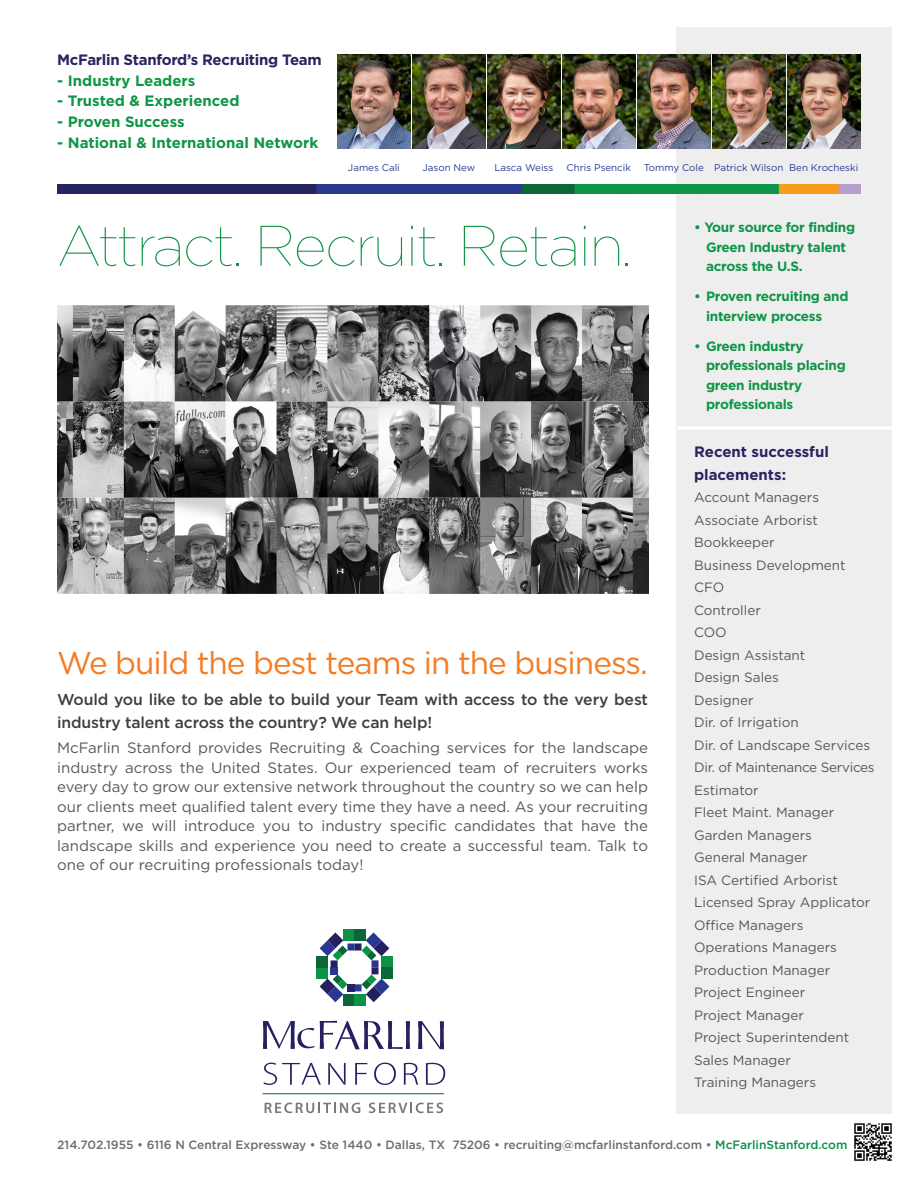
<style>
.page{position:relative;width:918px;height:1188px;background:#fff}
.page>*{position:absolute;margin:0;border:0;box-sizing:border-box;transform-origin:0 0}
.t1{font:100 57px "Gotham";letter-spacing:-.03em;color:#0f9547}
.t2{font:31.5px "Gotham";letter-spacing:-.03em;color:#f47b21}
.t3{font:500 15.75px/22.5px "Gotham";letter-spacing:-.01em;color:#3e3e3f}
.t4{font:15px/19.5px "Gotham";color:#57585a;text-align:justify}
.t5{font:700 15px "Gotham";color:#0f9547}
.t6{font:700 15px "Gotham";letter-spacing:-.02em;color:#282460}
.t7{font:700 15px/22.5px "Gotham";color:#282460}
.t8{font:13.5px/22.5px "Gotham";color:#57585a}
.t9{font:700 13.5px/19.5px "Gotham";letter-spacing:-.02em;color:#0f9547}
.t10{font:13.5px/22.5px "Gotham";letter-spacing:-.02em;color:#57585a}
.t11{font:500 12px "Gotham";color:#6c6d70}
.t12{font:9.75px "Gotham";color:#2b3a91}
.s1{color:#0e8e49}
</style>
<div class="page">
<img style="left:57px;top:306px;width:591px;height:287px">
<div style="left:676px;top:27px;width:216px;height:1087px;background:#eeeeef"></div>
<img style="left:57px;top:184px;width:803px;height:9px">
<svg style="left:263px;top:1063px;width:58px;height:22px"></svg>
<svg style="left:328px;top:1063px;width:18px;height:22px"></svg>
<svg style="left:355px;top:1063px;width:12px;height:22px"></svg>
<svg style="left:374px;top:1063px;width:22px;height:22px"></svg>
<svg style="left:404px;top:1063px;width:14px;height:22px"></svg>
<svg style="left:426px;top:1063px;width:19px;height:22px"></svg>
<div style="left:316px;top:967px;width:12px;height:12px;background:#0d9344"></div>
<div style="left:316px;top:956px;width:12px;height:11px;background:#0c6638"></div>
<div style="left:343px;top:929px;width:11px;height:11px;background:#0d9344"></div>
<div style="left:354px;top:929px;width:12px;height:11px;background:#0c6638"></div>
<div style="left:381px;top:956px;width:12px;height:11px;background:#0d9344"></div>
<div style="left:381px;top:967px;width:12px;height:12px;background:#0c6638"></div>
<div style="left:343px;top:995px;width:11px;height:11px;background:#0c6638"></div>
<div style="left:354px;top:995px;width:12px;height:11px;background:#0d9344"></div>
<svg style="left:320px;top:974px;width:28px;height:28px"></svg>
<svg style="left:320px;top:933px;width:28px;height:27px"></svg>
<svg style="left:362px;top:933px;width:27px;height:27px"></svg>
<svg style="left:362px;top:975px;width:28px;height:27px"></svg>
<div style="left:331px;top:967px;width:7px;height:7px;background:#283890"></div>
<div style="left:331px;top:960px;width:7px;height:7px;background:#252161"></div>
<div style="left:372px;top:960px;width:7px;height:7px;background:#283890"></div>
<div style="left:372px;top:967px;width:7px;height:7px;background:#252161"></div>
<div style="left:348px;top:944px;width:7px;height:7px;background:#283890"></div>
<div style="left:355px;top:944px;width:7px;height:7px;background:#252161"></div>
<div style="left:355px;top:984px;width:7px;height:7px;background:#283890"></div>
<div style="left:348px;top:984px;width:7px;height:7px;background:#252161"></div>
<svg style="left:418px;top:1021px;width:26px;height:28px"></svg>
<svg style="left:263px;top:1021px;width:147px;height:28px"></svg>
<svg style="left:265px;top:1103px;width:95px;height:10px"></svg>
<svg style="left:369px;top:1103px;width:74px;height:10px"></svg>
<hr style="left:263px;top:1094px;width:181px;height:1px;background:#0c6638">
<img style="left:787px;top:55px;width:73px;height:94px">
<img style="left:712px;top:55px;width:73px;height:94px">
<img style="left:637px;top:55px;width:73px;height:94px">
<img style="left:488px;top:55px;width:72px;height:94px">
<img style="left:412px;top:55px;width:73px;height:94px">
<img style="left:337px;top:55px;width:73px;height:94px">
<img style="left:562px;top:55px;width:73px;height:94px">
<img style="left:854px;top:1123px;width:38px;height:38px">
<hr style="left:677px;top:426px;width:216px;height:3px;background:#fff">
<p class="t6" style="left:57px;top:51px;width:266px">McFarlin Stanford’s Recruiting Team</p>
<p class="t5" style="left:57px;top:72px;width:140px">- Industry Leaders</p>
<p class="t5" style="left:57px;top:92px;width:184px">- Trusted &amp; Experienced</p>
<p class="t5" style="left:57px;top:113px;width:129px">- Proven Success</p>
<p class="t5" style="left:57px;top:134px;width:263px">- National &amp; International Network</p>
<p class="t12" style="left:348px;top:162px;width:53px">James Cali</p>
<p class="t12" style="left:423px;top:162px;width:54px">Jason New</p>
<p class="t12" style="left:494px;top:162px;width:60px">Lasca Weiss</p>
<p class="t12" style="left:567px;top:162px;width:66px">Chris Psencik</p>
<p class="t12" style="left:644px;top:162px;width:62px">Tommy Cole</p>
<p class="t12" style="left:714px;top:162px;width:71px">Patrick Wilson</p>
<p class="t12" style="left:789px;top:162px;width:71px">Ben Krocheski</p>
<p class="t1" style="left:57px;top:215px;width:576px">Attract. Recruit. Retain.</p>
<p class="t9" style="left:706px;top:218px;width:151px;text-indent:-12px">• Your source for finding<br>Green Industry talent across the U.S.</p>
<p class="t9" style="left:706px;top:287px;width:144px;text-indent:-12px">• Proven recruiting and interview process</p>
<p class="t9" style="left:706px;top:336px;width:141px;text-indent:-12px">• Green industry professionals placing green industry professionals</p>
<p class="t7" style="left:694px;top:440px;width:136px">Recent successful placements:</p>
<p class="t8" style="left:694px;top:486px;width:127px">Account Managers</p>
<p class="t8" style="left:694px;top:509px;width:125px">Associate Arborist</p>
<p class="t8" style="left:694px;top:531px;width:82px">Bookkeeper</p>
<p class="t8" style="left:694px;top:554px;width:153px">Business Development</p>
<p class="t8" style="left:694px;top:576px;width:68px">CFO<br>Controller</p>
<p class="t8" style="left:694px;top:621px;width:34px">COO</p>
<p class="t8" style="left:694px;top:644px;width:113px">Design Assistant</p>
<p class="t8" style="left:694px;top:666px;width:86px">Design Sales</p>
<p class="t8" style="left:694px;top:689px;width:61px">Designer</p>
<p class="t8" style="left:694px;top:711px;width:106px">Dir. of Irrigation</p>
<p class="t8" style="left:694px;top:734px;width:177px">Dir. of Landscape Services</p>
<p class="t10" style="left:694px;top:756px;width:182px">Dir. of Maintenance Services<br>Estimator</p>
<p class="t8" style="left:694px;top:801px;width:142px">Fleet Maint. Manager</p>
<p class="t8" style="left:694px;top:824px;width:119px">Garden Managers</p>
<p class="t8" style="left:694px;top:846px;width:115px">General Manager</p>
<p class="t8" style="left:694px;top:869px;width:145px">ISA Certified Arborist</p>
<p class="t8" style="left:694px;top:891px;width:178px">Licensed Spray Applicator<br>Office Managers</p>
<p class="t8" style="left:694px;top:936px;width:144px">Operations Managers</p>
<p class="t8" style="left:694px;top:959px;width:138px">Production Manager</p>
<p class="t8" style="left:694px;top:981px;width:113px">Project Engineer</p>
<p class="t8" style="left:694px;top:1004px;width:111px">Project Manager</p>
<p class="t8" style="left:694px;top:1026px;width:157px">Project Superintendent</p>
<p class="t8" style="left:694px;top:1049px;width:124px">Sales Manager<br>Training Managers</p>
<p class="t2" style="left:57px;top:645px;width:592px">We build the best teams in the business.</p>
<p class="t3" style="left:57px;top:688px;width:592px">Would you like to be able to build your Team with access to the very best industry talent across the country? We can help!</p>
<p class="t4" style="left:57px;top:738px;width:592px">McFarlin Stanford provides Recruiting &amp; Coaching services for the landscape industry across the United States. Our experienced team of recruiters works every day to grow our extensive network throughout the country so we can help our clients meet qualified talent every time they have a need. As your recruiting partner, we will introduce you to industry specific candidates that have the landscape skills and experience you need to create a successful team. Talk to one of our recruiting professionals today!</p>
<p class="t11" style="left:57px;top:1138px;width:792px">214.702.1955 • 6116 N Central Expressway • Ste 1440 • Dallas, TX 75206 • recruiting@mcfarlinstanford.com • <span class="s1">McFarlinStanford.com</span></p>
</div>
